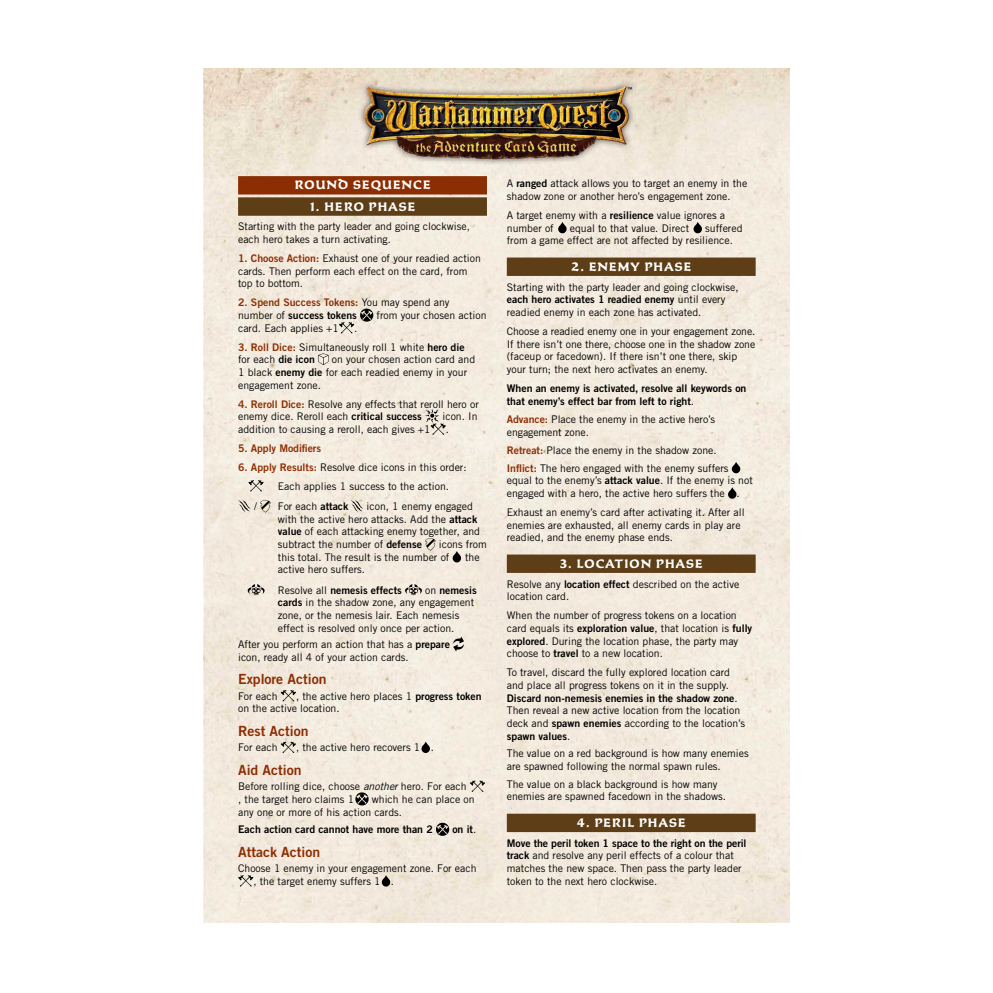
<style>
.page{position:relative;width:993px;height:993px;background:#fff}
.page>*{position:absolute;margin:0;border:0;box-sizing:border-box;transform-origin:0 0}
.t1{font:700 14px "Korigan ITC";letter-spacing:.06em;color:#fff}
.t2{font:14px "Trade Gothic Bold Two";color:#8c2e03}
.t3{font:10.5px/12.6px "Trade Gothic";color:#000}
.t4{font:10.5px/12.6px "Trade Gothic Bold Two";color:#000}
.t5{font:10.5px "Trade Gothic Bold Two";letter-spacing:-.005em;color:#8c2e03}
.s1{font-family:"Trade Gothic Bold Two";color:#8c2e03}
.s2{font-family:"Trade Gothic Bold Two"}
.s3{font-family:"Trade Gothic"}
.s4{font-style:italic}
</style>
<div class="page">
<img style="left:204px;top:69px;width:585px;height:853px">
<div style="left:238px;top:176px;width:249px;height:18px;background:#8c2e03"></div>
<div style="left:238px;top:197px;width:249px;height:19px;background:#5d3e16"></div>
<svg style="left:360px;top:308px;width:13px;height:13px"></svg>
<svg style="left:339px;top:322px;width:15px;height:11px"></svg>
<svg style="left:318px;top:353px;width:10px;height:12px"></svg>
<svg style="left:425px;top:408px;width:21px;height:26px"></svg>
<svg style="left:248px;top:480px;width:15px;height:11px"></svg>
<svg style="left:238px;top:499px;width:13px;height:13px"></svg>
<svg style="left:260px;top:499px;width:10px;height:13px"></svg>
<svg style="left:350px;top:499px;width:13px;height:13px"></svg>
<svg style="left:425px;top:538px;width:10px;height:12px"></svg>
<svg style="left:452px;top:550px;width:9px;height:12px"></svg>
<svg style="left:248px;top:584px;width:16px;height:11px"></svg>
<svg style="left:405px;top:584px;width:17px;height:11px"></svg>
<svg style="left:453px;top:636px;width:11px;height:15px"></svg>
<svg style="left:280px;top:690px;width:16px;height:11px"></svg>
<svg style="left:280px;top:741px;width:16px;height:11px"></svg>
<svg style="left:421px;top:741px;width:9px;height:11px"></svg>
<svg style="left:469px;top:780px;width:16px;height:11px"></svg>
<svg style="left:355px;top:792px;width:13px;height:13px"></svg>
<svg style="left:436px;top:822px;width:13px;height:13px"></svg>
<svg style="left:238px;top:875px;width:15px;height:11px"></svg>
<svg style="left:381px;top:874px;width:9px;height:12px"></svg>
<div style="left:506px;top:257px;width:249px;height:19px;background:#5d3e16"></div>
<div style="left:506px;top:554px;width:249px;height:18px;background:#5d3e16"></div>
<div style="left:506px;top:813px;width:249px;height:18px;background:#5d3e16"></div>
<svg style="left:558px;top:222px;width:8px;height:11px"></svg>
<svg style="left:693px;top:222px;width:8px;height:11px"></svg>
<svg style="left:731px;top:461px;width:9px;height:12px"></svg>
<svg style="left:727px;top:487px;width:9px;height:11px"></svg>
<h1 class="t1" style="left:294px;top:177px;width:138px">ROUND SEQUENCE</h1>
<h1 class="t1" style="left:309px;top:198px;width:107px">1. HERO PHASE</h1>
<p class="t3" style="left:238px;top:220px;width:233px">Starting with the party leader and going clockwise, each hero takes a turn activating.</p>
<p class="t3" style="left:238px;top:252px;width:244px"><span class="s1">1. Choose Action:</span> Exhaust one of your readied action cards. Then perform each effect on the card, from top to bottom.</p>
<p class="t3" style="left:238px;top:296px;width:213px"><span class="s1">2. Spend Success Tokens:</span> You may spend any number of <span class="s2">success tokens</span></p>
<p class="t3" style="left:376px;top:309px;width:111px">from your chosen action</p>
<p class="t3" style="left:238px;top:321px;width:102px">card. Each applies +1</p>
<p class="t3" style="left:354px;top:321px;width:5px">.</p>
<p class="t3" style="left:238px;top:340px;width:228px"><span class="s1">3. Roll Dice:</span> Simultaneously roll 1 white <span class="s2">hero die </span>for each <span class="s2">die icon</span></p>
<p class="t3" style="left:238px;top:353px;width:238px;text-indent:94px">on your chosen action card and<br>1 black <span class="s2">enemy die</span> for each readied enemy in your engagement zone.</p>
<p class="t3" style="left:238px;top:397px;width:242px"><span class="s1">4. Reroll Dice:</span> Resolve any effects that reroll hero or enemy dice. Reroll each <span class="s2">critical success</span></p>
<p class="t3" style="left:442px;top:410px;width:36px">icon. In</p>
<p class="t3" style="left:238px;top:422px;width:194px">addition to causing a reroll, each gives +1</p>
<p class="t3" style="left:446px;top:422px;width:5px">.</p>
<p class="t5" style="left:238px;top:441px;width:84px">5. Apply Modifiers</p>
<p class="t3" style="left:278px;top:457px;width:190px;line-height:18.9px;text-indent:-40px"><span class="s1">6. Apply Results:</span> Resolve dice icons in this order:<br>Each applies 1 success to the action.</p>
<p class="t3" style="left:254px;top:499px;width:4px">/</p>
<p class="t3" style="left:278px;top:499px;width:72px">For each <span class="s2">attack</span></p>
<p class="t3" style="left:278px;top:499px;width:204px;text-indent:89px">icon, 1 enemy engaged with the active hero attacks. Add the <span class="s2">attack value</span> of each attacking enemy together, and subtract the number of <span class="s2">defense</span></p>
<p class="t3" style="left:278px;top:537px;width:210px;text-indent:161px">icons from this total. The result is the number of</p>
<p class="t3" style="left:465px;top:550px;width:16px">the</p>
<p class="t3" style="left:278px;top:563px;width:89px">active hero suffers.</p>
<p class="t4" style="left:278px;top:583px;width:125px"><span class="s3">Resolve all</span> nemesis effects</p>
<p class="t4" style="left:425px;top:583px;width:53px"><span class="s3">on</span> nemesis</p>
<p class="t3" style="left:278px;top:596px;width:198px"><span class="s2">cards</span> in the shadow zone, any engagement zone, or the nemesis lair. Each nemesis effect is resolved only once per action.</p>
<p class="t3" style="left:238px;top:637px;width:213px">After you perform an action that has a <span class="s2">prepare </span>icon, ready all 4 of your action cards.</p>
<h1 class="t2" style="left:238px;top:670px;width:90px">Explore Action</h1>
<p class="t3" style="left:238px;top:689px;width:41px">For each</p>
<p class="t3" style="left:238px;top:689px;width:245px;text-indent:58px">, the active hero places 1 <span class="s2">progress token </span>on the active location.</p>
<h1 class="t2" style="left:238px;top:722px;width:72px">Rest Action</h1>
<p class="t3" style="left:238px;top:740px;width:41px">For each</p>
<p class="t3" style="left:296px;top:740px;width:139px">, the active hero recovers 1 .</p>
<h1 class="t2" style="left:238px;top:761px;width:65px">Aid Action</h1>
<p class="t3" style="left:238px;top:779px;width:230px">Before rolling dice, choose <span class="s4">another</span> hero. For each , the target hero claims 1</p>
<p class="t3" style="left:238px;top:792px;width:238px;text-indent:134px">which he can place on any one or more of his action cards.</p>
<p class="t4" style="left:238px;top:822px;width:196px">Each action card cannot have more than 2</p>
<p class="t4" style="left:452px;top:822px;width:25px">on it<span class="s3">.</span></p>
<h1 class="t2" style="left:238px;top:843px;width:84px">Attack Action</h1>
<p class="t3" style="left:253px;top:861px;width:224px;text-indent:-15px">Choose 1 enemy in your engagement zone. For each , the target enemy suffers 1 .</p>
<p class="t3" style="left:506px;top:177px;width:242px">A <span class="s2">ranged</span> attack allows you to target an enemy in the shadow zone or another hero’s engagement zone.</p>
<p class="t3" style="left:506px;top:208px;width:220px">A target enemy with a <span class="s2">resilience</span> value ignores a number of</p>
<p class="t3" style="left:506px;top:221px;width:237px;text-indent:198px">suffered from a game effect are not affected by resilience.</p>
<h1 class="t1" style="left:571px;top:259px;width:121px">2. ENEMY PHASE</h1>
<p class="t3" style="left:506px;top:280px;width:233px">Starting with the party leader and going clockwise,</p>
<p class="t4" style="left:506px;top:293px;width:220px">each hero activates 1 readied enemy <span class="s3">until every</span></p>
<p class="t3" style="left:506px;top:302px;width:250px;line-height:18.9px">readied enemy in each zone has activated.<br>Choose a readied enemy one in your engagement zone.</p>
<p class="t3" style="left:506px;top:337px;width:250px">If there isn’t one there, choose one in the shadow zone (faceup or facedown). If there isn’t one there, skip your turn; the next hero activates an enemy.</p>
<p class="t4" style="left:506px;top:381px;width:241px">When an enemy is activated, resolve all keywords on that enemy’s effect bar from left to right<span class="s3">.</span></p>
<p class="t3" style="left:506px;top:413px;width:210px"><span class="s1">Advance:</span> Place the enemy in the active hero’s engagement zone.</p>
<p class="t3" style="left:506px;top:441px;width:223px;line-height:17.7px"><span class="s1">Retreat:</span> Place the enemy in the shadow zone.<br><span class="s1">Inflict:</span> The hero engaged with the enemy suffers</p>
<p class="t3" style="left:506px;top:474px;width:247px">equal to the enemy’s <span class="s2">attack value</span>. If the enemy is not engaged with a hero, the active hero suffers the .</p>
<p class="t3" style="left:506px;top:505px;width:239px">Exhaust an enemy’s card after activating it. After all enemies are exhausted, all enemy cards in play are readied, and the enemy phase ends.</p>
<h1 class="t1" style="left:559px;top:555px;width:144px">3. LOCATION PHASE</h1>
<p class="t3" style="left:506px;top:577px;width:234px">Resolve any <span class="s2">location effect</span> described on the active location card.</p>
<p class="t3" style="left:506px;top:608px;width:247px">When the number of progress tokens on a location card equals its <span class="s2">exploration value</span>, that location is <span class="s2">fully explored</span>. During the location phase, the party may choose to <span class="s2">travel</span> to a new location.</p>
<p class="t3" style="left:506px;top:665px;width:225px">To travel, discard the fully explored location card and place all progress tokens on it in the supply.</p>
<p class="t4" style="left:506px;top:691px;width:232px">Discard non-nemesis enemies in the shadow zone<span class="s3">.</span></p>
<p class="t3" style="left:506px;top:703px;width:240px">Then reveal a new active location from the location deck and <span class="s2">spawn enemies</span> according to the location’s</p>
<p class="t4" style="left:506px;top:729px;width:65px">spawn values<span class="s3">.</span></p>
<p class="t3" style="left:506px;top:746px;width:243px">The value on a red background is how many enemies are spawned following the normal spawn rules.</p>
<p class="t3" style="left:506px;top:777px;width:221px">The value on a black background is how many enemies are spawned facedown in the shadows.</p>
<h1 class="t1" style="left:576px;top:814px;width:110px">4. PERIL PHASE</h1>
<p class="t4" style="left:506px;top:836px;width:241px">Move the peril token 1 space to the right on the peril</p>
<p class="t3" style="left:506px;top:849px;width:236px"><span class="s2">track</span> and resolve any peril effects of a colour that matches the new space. Then pass the party leader token to the next hero clockwise.</p>
<p class="t3" style="left:569px;top:221px;width:121px">equal to that value. Direct</p>
</div>
